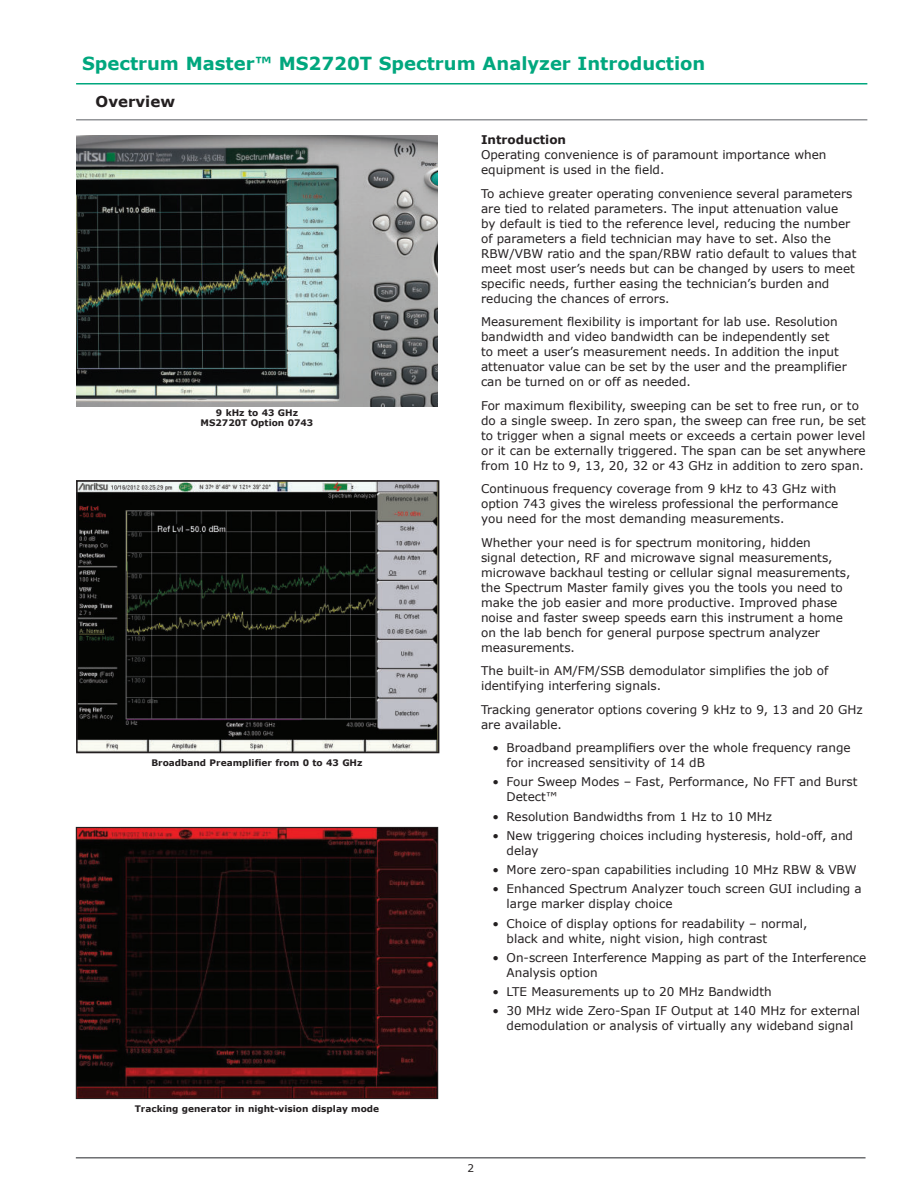
<style>
.page{position:relative;width:918px;height:1188px;background:#fff}
.page>*{position:absolute;margin:0;border:0;box-sizing:border-box;transform-origin:0 0}
.t1{font:700 18px "Verdana";color:#00a77e}
.t2{font:700 15px "Verdana";color:#231f20}
.t3{font:12px/15px "Verdana";color:#231f20}
.t4{font:700 12px "Verdana";color:#231f20}
.t5{font:10.5px "Verdana";color:#231f20}
.t6{font:700 9px/10.8px "Verdana";color:#231f20;text-align:center}
</style>
<div class="page">
<hr style="left:76px;top:1157px;width:790px;height:2px;background:#6d6e71">
<hr style="left:76px;top:119px;width:791px;height:2px;background:#939598">
<hr style="left:76px;top:83px;width:791px;height:2px;background:#00a77e">
<img style="left:76px;top:135px;width:362px;height:271px">
<img style="left:78px;top:829px;width:358px;height:268px">
<div style="left:76px;top:827px;width:362px;height:272px;border:1px solid #231f20"></div>
<img style="left:79px;top:483px;width:357px;height:267px">
<div style="left:76px;top:480px;width:363px;height:273px;border:2px solid #231f20"></div>
<h1 class="t1" style="left:82px;top:56px;width:625px">Spectrum Master™ MS2720T Spectrum Analyzer Introduction</h1>
<p class="t2" style="left:96px;top:95px;width:81px">Overview</p>
<p class="t4" style="left:481px;top:135px;width:87px">Introduction</p>
<p class="t3" style="left:481px;top:148px;width:347px">Operating convenience is of paramount importance when equipment is used in the field.</p>
<p class="t3" style="left:481px;top:187px;width:377px">To achieve greater operating convenience several parameters are tied to related parameters. The input attenuation value<br>by default is tied to the reference level, reducing the number of parameters a field technician may have to set. Also the RBW/VBW ratio and the span/RBW ratio default to values that meet most user’s needs but can be changed by users to meet specific needs, further easing the technician’s burden and reducing the chances of errors.</p>
<p class="t3" style="left:481px;top:315px;width:367px">Measurement flexibility is important for lab use. Resolution bandwidth and video bandwidth can be independently set<br>to meet a user’s measurement needs. In addition the input attenuator value can be set by the user and the preamplifier can be turned on or off as needed.</p>
<p class="t3" style="left:481px;top:399px;width:386px">For maximum flexibility, sweeping can be set to free run, or to do a single sweep. In zero span, the sweep can free run, be set to trigger when a signal meets or exceeds a certain power level or it can be externally triggered. The span can be set anywhere from 10 Hz to 9, 13, 20, 32 or 43 GHz in addition to zero span.</p>
<p class="t3" style="left:481px;top:482px;width:359px">Continuous frequency coverage from 9 kHz to 43 GHz with option 743 gives the wireless professional the performance you need for the most demanding measurements.</p>
<p class="t3" style="left:481px;top:536px;width:371px">Whether your need is for spectrum monitoring, hidden<br>signal detection, RF and microwave signal measurements, microwave backhaul testing or cellular signal measurements, the Spectrum Master family gives you the tools you need to make the job easier and more productive. Improved phase noise and faster sweep speeds earn this instrument a home on the lab bench for general purpose spectrum analyzer measurements.</p>
<p class="t3" style="left:481px;top:664px;width:349px">The built-in AM/FM/SSB demodulator simplifies the job of identifying interfering signals.</p>
<p class="t3" style="left:481px;top:703px;width:383px">Tracking generator options covering 9 kHz to 9, 13 and 20 GHz are available.</p>
<p class="t3" style="left:507px;top:741px;width:346px;text-indent:-14px">• Broadband preamplifiers over the whole frequency range for increased sensitivity of 14 dB</p>
<p class="t3" style="left:507px;top:775px;width:352px;text-indent:-14px">• Four Sweep Modes – Fast, Performance, No FFT and Burst<br>Detect™</p>
<p class="t3" style="left:493px;top:810px;width:281px">• Resolution Bandwidths from 1 Hz to 10 MHz</p>
<p class="t3" style="left:507px;top:829px;width:348px;text-indent:-14px">• New triggering choices including hysteresis, hold-off, and delay</p>
<p class="t3" style="left:493px;top:863px;width:366px">• More zero-span capabilities including 10 MHz RBW &amp; VBW</p>
<p class="t3" style="left:507px;top:882px;width:357px;text-indent:-14px">• Enhanced Spectrum Analyzer touch screen GUI including a large marker display choice</p>
<p class="t3" style="left:507px;top:917px;width:303px;text-indent:-14px">• Choice of display options for readability – normal, black and white, night vision, high contrast</p>
<p class="t3" style="left:507px;top:951px;width:361px;text-indent:-14px">• On-screen Interference Mapping as part of the Interference<br>Analysis option</p>
<p class="t3" style="left:493px;top:985px;width:281px">• LTE Measurements up to 20 MHz Bandwidth</p>
<p class="t3" style="left:493px;top:1004px;width:369px;text-align:center">• 30 MHz wide Zero-Span IF Output at 140 MHz for external demodulation or analysis of virtually any wideband signal</p>
<p class="t6" style="left:201px;top:408px;width:114px">9 kHz to 43 GHz<br>MS2720T Option 0743</p>
<p class="t6" style="left:151px;top:758px;width:213px">Broadband Preamplifier from 0 to 43 GHz</p>
<p class="t6" style="left:135px;top:1104px;width:246px">Tracking generator in night-vision display mode</p>
<p class="t5" style="left:467px;top:1164px;width:8px">2</p>
</div>
